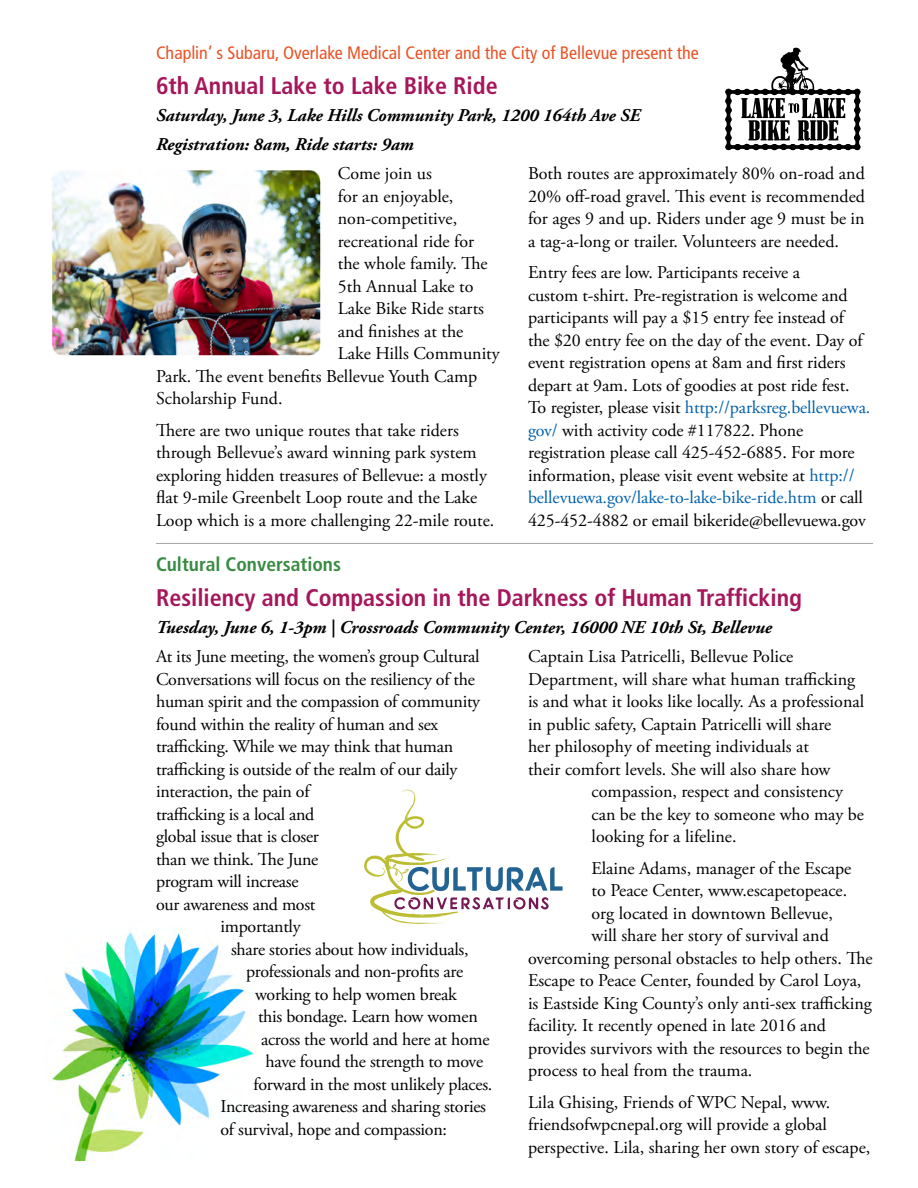
<style>
.page{position:relative;width:918px;height:1188px;background:#fff}
.page>*{position:absolute;margin:0;border:0;box-sizing:border-box;transform-origin:0 0}
.topic_headlines{font:700 condensed 24px "Frutiger LT Std";color:#a5175a}
.subhead{font:700 condensed 19.5px "Frutiger LT Std";color:#388b42}
.split_column{font:18px/22.5px "Adobe Garamond Pro";letter-spacing:-.005em;color:#000}
.times_and_dates__loc{font:italic 700 18px "Adobe Garamond Pro";color:#000}
.Third_level_titles{font:condensed 18px "Frutiger LT Std";color:#e95325}
.s1{color:#0061ad}
</style>
<div class="page">
<img style="left:52px;top:929px;width:204px;height:231px">
<svg style="left:725px;top:48px;width:135px;height:102px"></svg>
<svg style="left:364px;top:790px;width:199px;height:134px"></svg>
<img style="left:52px;top:170px;width:268px;height:185px">
<div style="left:48px;top:166px;width:276px;height:193px;border:3px solid #fff;border-radius:13px"></div>
<hr style="left:156px;top:543px;width:717px;height:1px;background:#000">
<p class="Third_level_titles" style="left:156px;top:42px;width:544px">Chaplin’ s Subaru, Overlake Medical Center and the City of Bellevue present the</p>
<p class="topic_headlines" style="left:156px;top:71px;width:343px">6th Annual Lake to Lake Bike Ride</p>
<p class="times_and_dates__loc" style="left:156px;top:105px;width:486px">Saturday, June 3, Lake Hills Community Park, 1200 164th Ave SE</p>
<p class="times_and_dates__loc" style="left:156px;top:134px;width:259px">Registration: 8am, Ride starts: 9am</p>
<p class="split_column" style="left:338px;top:163px;width:95px">Come join us</p>
<p class="split_column" style="left:338px;top:185px;width:117px">for an enjoyable,</p>
<p class="split_column" style="left:338px;top:208px;width:121px">non-competitive,</p>
<p class="split_column" style="left:338px;top:230px;width:138px">recreational ride for</p>
<p class="split_column" style="left:338px;top:253px;width:151px">the whole family. The</p>
<p class="split_column" style="left:338px;top:275px;width:137px">5th Annual Lake to</p>
<p class="split_column" style="left:338px;top:298px;width:148px">Lake Bike Ride starts</p>
<p class="split_column" style="left:338px;top:320px;width:127px">and finishes at the</p>
<p class="split_column" style="left:338px;top:343px;width:163px">Lake Hills Community</p>
<p class="split_column" style="left:156px;top:365px;width:323px">Park. The event benefits Bellevue Youth Camp</p>
<p class="split_column" style="left:156px;top:388px;width:128px">Scholarship Fund.</p>
<p class="split_column" style="left:156px;top:419px;width:340px">There are two unique routes that take riders through Bellevue’s award winning park system exploring hidden treasures of Bellevue: a mostly flat 9-mile Greenbelt Loop route and the Lake Loop which is a more challenging 22-mile route.</p>
<p class="split_column" style="left:528px;top:163px;width:338px;text-align:justify">Both routes are approximately 80% on-road and 20% off-road gravel. This event is recommended for ages 9 and up. Riders under age 9 must be in a tag-a-long or trailer. Volunteers are needed.</p>
<p class="split_column" style="left:528px;top:262px;width:344px">Entry fees are low. Participants receive a<br>custom t-shirt. Pre-registration is welcome and participants will pay a $15 entry fee instead of<br>the $20 entry fee on the day of the event. Day of event registration opens at 8am and first riders depart at 9am. Lots of goodies at post ride fest.<br>To register, please visit <span class="s1">http://parksreg.bellevuewa. gov/</span> with activity code #117822. Phone registration please call 425-452-6885. For more information, please visit event website at <span class="s1">http:// bellevuewa.gov/lake-to-lake-bike-ride.htm</span> or call 425-452-4882 or email bikeride@bellevuewa.gov</p>
<p class="subhead" style="left:156px;top:552px;width:186px">Cultural Conversations</p>
<p class="topic_headlines" style="left:156px;top:583px;width:648px">Resiliency and Compassion in the Darkness of Human Trafficking</p>
<p class="times_and_dates__loc" style="left:156px;top:617px;width:618px">Tuesday, June 6, 1-3pm | Crossroads Community Center, 16000 NE 10th St, Bellevue</p>
<p class="split_column" style="left:156px;top:646px;width:325px">At its June meeting, the women’s group Cultural</p>
<p class="split_column" style="left:156px;top:668px;width:320px">Conversations will focus on the resiliency of the</p>
<p class="split_column" style="left:156px;top:691px;width:326px">human spirit and the compassion of community</p>
<p class="split_column" style="left:156px;top:713px;width:284px">found within the reality of human and sex</p>
<p class="split_column" style="left:156px;top:736px;width:299px">trafficking. While we may think that human</p>
<p class="split_column" style="left:156px;top:758px;width:303px">trafficking is outside of the realm of our daily</p>
<p class="split_column" style="left:156px;top:781px;width:155px">interaction, the pain of</p>
<p class="split_column" style="left:156px;top:803px;width:160px">trafficking is a local and</p>
<p class="split_column" style="left:156px;top:826px;width:164px">global issue that is closer</p>
<p class="split_column" style="left:156px;top:848px;width:164px">than we think. The June</p>
<p class="split_column" style="left:156px;top:871px;width:144px">program will increase</p>
<p class="split_column" style="left:156px;top:893px;width:161px">our awareness and most</p>
<p class="split_column" style="left:220px;top:916px;width:82px">importantly</p>
<p class="split_column" style="left:231px;top:938px;width:239px">share stories about how individuals,</p>
<p class="split_column" style="left:246px;top:961px;width:219px">professionals and non-profits are</p>
<p class="split_column" style="left:255px;top:983px;width:203px">working to help women break</p>
<p class="split_column" style="left:258px;top:1006px;width:221px">this bondage. Learn how women</p>
<p class="split_column" style="left:261px;top:1028px;width:230px">across the world and here at home</p>
<p class="split_column" style="left:266px;top:1051px;width:219px">have found the strength to move</p>
<p class="split_column" style="left:254px;top:1073px;width:240px">forward in the most unlikely places.</p>
<p class="split_column" style="left:220px;top:1096px;width:267px">Increasing awareness and sharing stories</p>
<p class="split_column" style="left:220px;top:1118px;width:228px">of survival, hope and compassion:</p>
<p class="split_column" style="left:528px;top:646px;width:267px">Captain Lisa Patricelli, Bellevue Police</p>
<p class="split_column" style="left:528px;top:668px;width:329px">Department, will share what human trafficking</p>
<p class="split_column" style="left:528px;top:691px;width:338px">is and what it looks like locally. As a professional</p>
<p class="split_column" style="left:528px;top:713px;width:305px">in public safety, Captain Patricelli will share</p>
<p class="split_column" style="left:528px;top:736px;width:282px">her philosophy of meeting individuals at</p>
<p class="split_column" style="left:528px;top:758px;width:304px">their comfort levels. She will also share how</p>
<p class="split_column" style="left:592px;top:781px;width:253px">compassion, respect and consistency</p>
<p class="split_column" style="left:592px;top:803px;width:274px">can be the key to someone who may be</p>
<p class="split_column" style="left:592px;top:826px;width:147px">looking for a lifeline.</p>
<p class="split_column" style="left:592px;top:857px;width:261px">Elaine Adams, manager of the Escape</p>
<p class="split_column" style="left:592px;top:880px;width:257px">to Peace Center, www.escapetopeace.</p>
<p class="split_column" style="left:592px;top:902px;width:243px">org located in downtown Bellevue,</p>
<p class="split_column" style="left:592px;top:925px;width:239px">will share her story of survival and</p>
<p class="split_column" style="left:528px;top:947px;width:346px">overcoming personal obstacles to help others. The</p>
<p class="split_column" style="left:528px;top:970px;width:335px">Escape to Peace Center, founded by Carol Loya,</p>
<p class="split_column" style="left:528px;top:992px;width:345px">is Eastside King County’s only anti-sex trafficking</p>
<p class="split_column" style="left:528px;top:1015px;width:300px">facility. It recently opened in late 2016 and</p>
<p class="split_column" style="left:528px;top:1037px;width:343px">provides survivors with the resources to begin the</p>
<p class="split_column" style="left:528px;top:1060px;width:226px">process to heal from the trauma.</p>
<p class="split_column" style="left:528px;top:1091px;width:344px">Lila Ghising, Friends of WPC Nepal, www. friendsofwpcnepal.org will provide a global perspective. Lila, sharing her own story of escape,</p>
</div>
